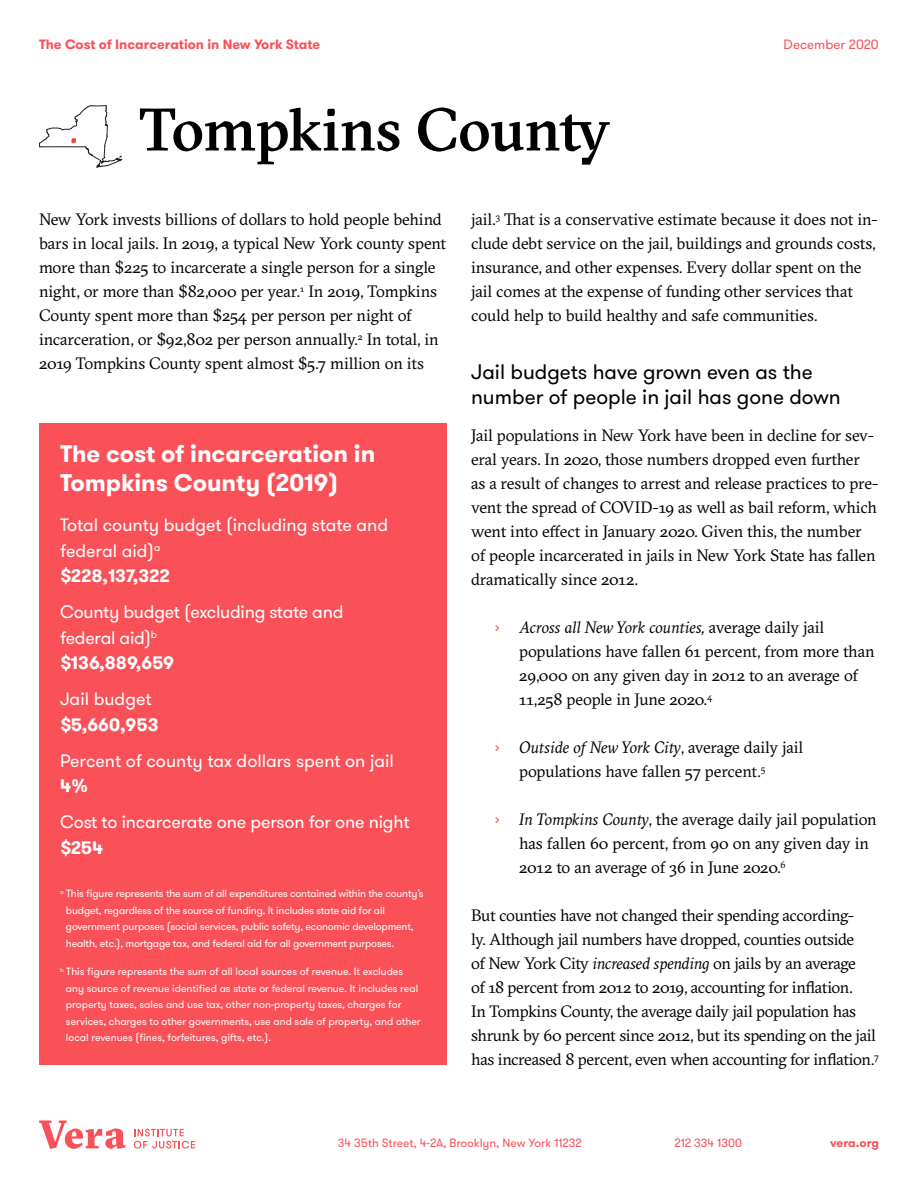
<style>
.page{position:relative;width:918px;height:1188px;background:#fff}
.page>*{position:absolute;margin:0;border:0;box-sizing:border-box;transform-origin:0 0}
.t1{font:500 60px "GT Sectra";letter-spacing:-.01em;color:#000}
.t2{font:700 24px/28.8px "GT Walsheim";color:#fff}
.t3{font:21px/25.2px "GT Walsheim";color:#000}
.t4{font:18px/25.5px "GT Walsheim";letter-spacing:-.01em;color:#fff}
.t5{font:700 18px "GT Walsheim";color:#fff}
.t6{font:16.5px/24px "GT Sectra";letter-spacing:-.015em;color:#000}
.t7{font:700 13.5px "GT Walsheim";color:#fa5158}
.t8{font:13.5px "GT Walsheim";color:#fa5158}
.t9{font:12px "GT Walsheim";color:#fa5158}
.t10{font:700 12px "GT Walsheim";letter-spacing:-.01em;color:#fa5158}
.t11{font:10.5px/16.5px "GT Walsheim";letter-spacing:-.015em;color:#fff}
.s1{font-weight:700}
.s2{font-family:"GT Walsheim";color:#fa5158}
.s3{font-style:italic}
</style>
<div class="page">
<svg style="left:39px;top:1120px;width:87px;height:29px"></svg>
<svg style="left:134px;top:1129px;width:61px;height:20px"></svg>
<div style="left:39px;top:423px;width:408px;height:642px;background:#fa5158"></div>
<svg style="left:39px;top:105px;width:83px;height:63px"></svg>
<p class="t7" style="left:39px;top:36px;width:283px">The Cost of Incarceration in New York State</p>
<p class="t8" style="left:784px;top:36px;width:97px">December 2020</p>
<h1 class="t1" style="left:139px;top:92px;width:473px">Tompkins County</h1>
<p class="t6" style="left:39px;top:207px;width:409px">New York invests billions of dollars to hold people behind bars in local jails. In 2019, a typical New York county spent more than $225 to incarcerate a single person for a single night, or more than $82,000 per year.<sup>1</sup> In 2019, Tompkins County spent more than $254 per person per night of incarceration, or $92,802 per person annually.<sup>2</sup> In total, in 2019 Tompkins County spent almost $5.7 million on its</p>
<h2 class="t2" style="left:60px;top:439px;width:317px">The cost of incarceration in<br>Tompkins County (2019)</h2>
<p class="t4" style="left:60px;top:513px;width:330px">Total county budget (including state and federal aid)<sup>a<br></sup><span class="s1">$228,137,322</span></p>
<p class="t4" style="left:60px;top:600px;width:285px">County budget (excluding state and federal aid)<sup>b<br></sup><span class="s1">$136,889,659</span></p>
<p class="t4" style="left:60px;top:687px;width:93px">Jail budget</p>
<p class="t5" style="left:60px;top:713px;width:100px">$5,660,953</p>
<p class="t4" style="left:60px;top:748px;width:335px">Percent of county tax dollars spent on jail</p>
<p class="t5" style="left:60px;top:774px;width:30px">4%</p>
<p class="t4" style="left:60px;top:810px;width:351px">Cost to incarcerate one person for one night</p>
<p class="t5" style="left:60px;top:836px;width:45px">$254</p>
<p class="t11" style="left:66px;top:886px;width:359px;text-indent:-6px"><sup>a</sup> This figure represents the sum of all expenditures contained within the county’s budget, regardless of the source of funding. It includes state aid for all government purposes (social services, public safety, economic development, health, etc.), mortgage tax, and federal aid for all government purposes.</p>
<p class="t11" style="left:66px;top:964px;width:356px;text-indent:-6px"><sup>b</sup> This figure represents the sum of all local sources of revenue. It excludes any source of revenue identified as state or federal revenue. It includes real property taxes, sales and use tax, other non-property taxes, charges for services, charges to other governments, use and sale of property, and other local revenues (fines, forfeitures, gifts, etc.).</p>
<p class="t6" style="left:471px;top:207px;width:408px">jail.<sup>3</sup> That is a conservative estimate because it does not in&shy;clude debt service on the jail, buildings and grounds costs, insurance, and other expenses. Every dollar spent on the jail comes at the expense of funding other services that could help to build healthy and safe communities.</p>
<p class="t3" style="left:471px;top:360px;width:371px">Jail budgets have grown even as the number of people in jail has gone down</p>
<p class="t6" style="left:471px;top:423px;width:409px">Jail populations in New York have been in decline for sev&shy;eral years. In 2020, those numbers dropped even further<br>as a result of changes to arrest and release practices to pre&shy;vent the spread of COVID-19 as well as bail reform, which went into effect in January 2020. Given this, the number of people incarcerated in jails in New York State has fallen dramatically since 2012.</p>
<p class="t6" style="left:519px;top:615px;width:357px;text-indent:-24px"><span class="s2">›</span> <span class="s3">Across all New York counties,</span> average daily jail populations have fallen 61 percent, from more than 29,000 on any given day in 2012 to an average of 11,258 people in June 2020.<sup>4</sup></p>
<p class="t6" style="left:519px;top:735px;width:286px;text-indent:-24px"><span class="s2">›</span> <span class="s3">Outside of New York City</span>, average daily jail populations have fallen 57 percent.<sup>5</sup></p>
<p class="t6" style="left:519px;top:807px;width:359px;text-indent:-24px"><span class="s2">›</span> <span class="s3">In Tompkins County</span>, the average daily jail population has fallen 60 percent, from 90 on any given day in<br>2012 to an average of 36 in June 2020.<sup>6</sup></p>
<p class="t6" style="left:471px;top:903px;width:409px">But counties have not changed their spending according-<br>ly. Although jail numbers have dropped, counties outside<br>of New York City <span class="s3">increased spending</span> on jails by an average<br>of 18 percent from 2012 to 2019, accounting for inflation.<br>In Tompkins County, the average daily jail population has shrunk by 60 percent since 2012, but its spending on the jail has increased 8 percent, even when accounting for inflation.<sup>7</sup></p>
<p class="t9" style="left:338px;top:1135px;width:246px">34 35th Street, 4-2A, Brooklyn, New York 11232</p>
<p class="t9" style="left:674px;top:1135px;width:69px">212 334 1300</p>
<p class="t10" style="left:830px;top:1135px;width:50px">vera.org</p>
</div>
